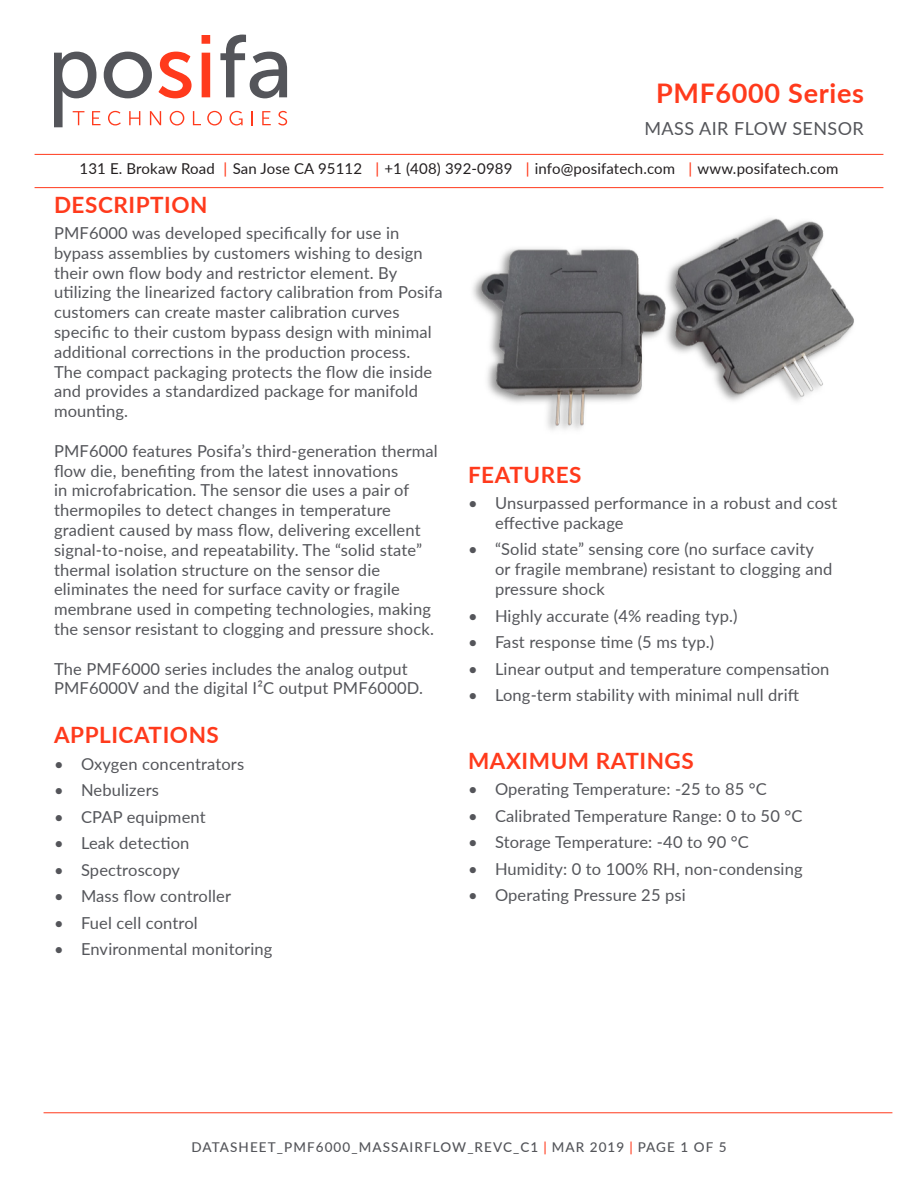
<style>
.page{position:relative;width:918px;height:1188px;background:#fff}
.page>*{position:absolute;margin:0;border:0;box-sizing:border-box;transform-origin:0 0}
.t1{font:700 27px "Lato";letter-spacing:.025em;color:#ff3a1c}
.t2{font:700 22.5px "Lato";letter-spacing:.025em;color:#ff3a1c}
.t3{font:18px "Lato";letter-spacing:.025em;color:#54555a}
.t4{font:16.5px/19.8px "Lato";letter-spacing:.01em;color:#54555a}
.t5{font:15px "Lato";letter-spacing:.01em;color:#231f20}
.t6{font:500 13.5px "Lato";letter-spacing:.08em;color:#54555a}
.s1{font-weight:500;color:#ff3a1c}
.s2{color:#ff3a1c}
</style>
<div class="page">
<svg style="left:54px;top:35px;width:233px;height:92px"></svg>
<hr style="left:35px;top:154px;width:848px;height:1px;background:#ff3a1c">
<hr style="left:44px;top:1112px;width:848px;height:1px;background:#ff3a1c">
<hr style="left:35px;top:187px;width:848px;height:1px;background:#ff3a1c">
<img style="left:473px;top:218px;width:381px;height:212px">
<p class="t1" style="left:656px;top:73px;width:209px">PMF6000 Series</p>
<p class="t3" style="left:645px;top:115px;width:221px">MASS AIR FLOW SENSOR</p>
<p class="t5" style="left:80px;top:157px;width:760px">131 E. Brokaw Road <span class="s1">|</span> San Jose CA 95112 <span class="s1">|</span> +1 (408) 392-0989 <span class="s1">|</span> info@posifatech.com <span class="s1">|</span> www.posifatech.com</p>
<p class="t2" style="left:54px;top:188px;width:155px">DESCRIPTION</p>
<p class="t4" style="left:54px;top:222px;width:390px">PMF6000 was developed specifically for use in bypass assemblies by customers wishing to design their own flow body and restrictor element. By utilizing the linearized factory calibration from Posifa customers can create master calibration curves specific to their custom bypass design with minimal additional corrections in the production process.<br>The compact packaging protects the flow die inside and provides a standardized package for manifold mounting.</p>
<p class="t4" style="left:54px;top:440px;width:385px">PMF6000 features Posifa’s third-generation thermal flow die, benefiting from the latest innovations<br>in microfabrication. The sensor die uses a pair of thermopiles to detect changes in temperature gradient caused by mass flow, delivering excellent signal-to-noise, and repeatability. The “solid state” thermal isolation structure on the sensor die eliminates the need for surface cavity or fragile membrane used in competing technologies, making the sensor resistant to clogging and pressure shock.</p>
<p class="t4" style="left:54px;top:658px;width:371px">The PMF6000 series includes the analog output<br>PMF6000V and the digital I²C output PMF6000D.</p>
<p class="t2" style="left:54px;top:718px;width:166px">APPLICATIONS</p>
<p class="t4" style="left:54px;top:753px;width:192px">• Oxygen concentrators</p>
<p class="t4" style="left:54px;top:780px;width:106px">• Nebulizers</p>
<p class="t4" style="left:54px;top:806px;width:153px">• CPAP equipment</p>
<p class="t4" style="left:54px;top:833px;width:137px">• Leak detection</p>
<p class="t4" style="left:54px;top:859px;width:128px">• Spectroscopy</p>
<p class="t4" style="left:54px;top:886px;width:179px">• Mass flow controller</p>
<p class="t4" style="left:54px;top:912px;width:145px">• Fuel cell control</p>
<p class="t4" style="left:54px;top:939px;width:220px">• Environmental monitoring</p>
<p class="t2" style="left:468px;top:458px;width:115px">FEATURES</p>
<p class="t4" style="left:495px;top:492px;width:344px;text-indent:-27px">• Unsurpassed performance in a robust and cost effective package</p>
<p class="t4" style="left:495px;top:539px;width:339px;text-indent:-27px">• “Solid state” sensing core (no surface cavity or fragile membrane) resistant to clogging and pressure shock</p>
<p class="t4" style="left:468px;top:605px;width:271px">• Highly accurate (4% reading typ.)</p>
<p class="t4" style="left:468px;top:632px;width:248px">• Fast response time (5 ms typ.)</p>
<p class="t4" style="left:468px;top:658px;width:363px">• Linear output and temperature compensation</p>
<p class="t4" style="left:468px;top:685px;width:333px">• Long-term stability with minimal null drift</p>
<p class="t2" style="left:468px;top:744px;width:227px">MAXIMUM RATINGS</p>
<p class="t4" style="left:468px;top:779px;width:301px">• Operating Temperature: -25 to 85 °C</p>
<p class="t4" style="left:468px;top:805px;width:336px">• Calibrated Temperature Range: 0 to 50 °C</p>
<p class="t4" style="left:468px;top:832px;width:282px">• Storage Temperature: -40 to 90 °C</p>
<p class="t4" style="left:468px;top:858px;width:336px">• Humidity: 0 to 100% RH, non-condensing</p>
<p class="t4" style="left:468px;top:885px;width:219px">• Operating Pressure 25 psi</p>
<p class="t6" style="left:191px;top:1137px;width:537px">DATASHEET_PMF6000_MASSAIRFLOW_REVC_C1 <span class="s2">|</span> MAR 2019 <span class="s2">|</span> PAGE 1 OF 5</p>
</div>
